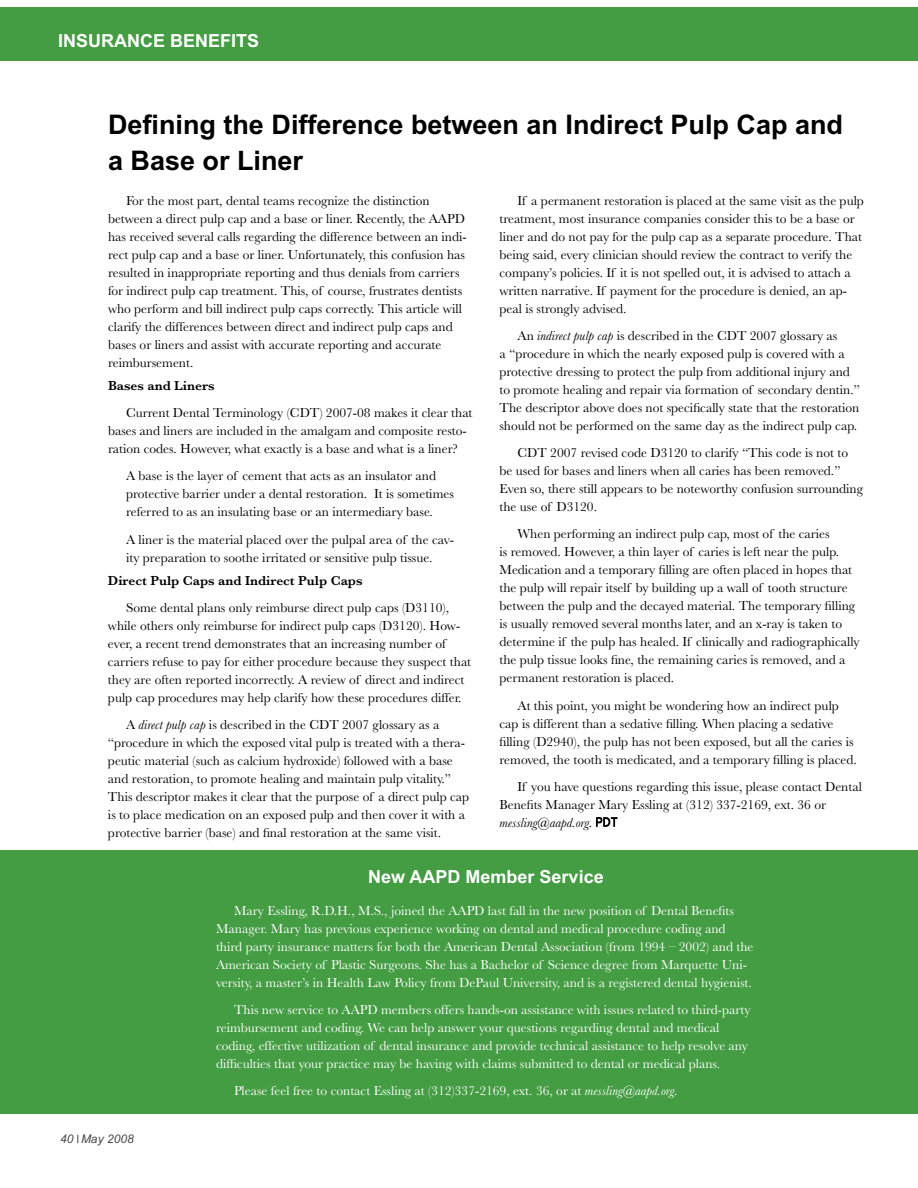
<style>
.page{position:relative;width:918px;height:1188px;background:#fff}
.page>*{position:absolute;margin:0;border:0;box-sizing:border-box;transform-origin:0 0}
.t1{font:700 27px/36px "Arial";color:#000}
.t2{font:700 18px "Arial";color:#fff}
.t3{font:13.5px/18px "Baskerville";color:#000}
.t4{font:13.5px/18px "Baskerville";color:#fff}
.t5{font:600 13.5px "Baskerville";color:#000}
.t6{font:italic 13.5px "Baskerville";color:#000}
.t7{font:italic 12px "Arial";color:#484848}
.s1{font-style:italic}
</style>
<div class="page">
<div style="left:0;top:7px;width:918px;height:54px;background:#449c43"></div>
<div style="left:0;top:851px;width:918px;height:263px;background:#449c43"></div>
<svg style="left:596px;top:817px;width:21px;height:10px"></svg>
<h2 class="t2" style="left:58px;top:34px;width:203px">INSURANCE BENEFITS</h2>
<h1 class="t1" style="left:108px;top:110px;width:737px">Defining the Difference between an Indirect Pulp Cap and a Base or Liner</h1>
<p class="t3" style="left:108px;top:193px;width:360px;text-indent:18px">For the most part, dental teams recognize the distinction between a direct pulp cap and a base or liner. Recently, the AAPD has received several calls regarding the difference between an indi&shy;rect pulp cap and a base or liner. Unfortunately, this confusion has resulted in inappropriate reporting and thus denials from carriers for indirect pulp cap treatment. This, of course, frustrates dentists who perform and bill indirect pulp caps correctly. This article will clarify the differences between direct and indirect pulp caps and bases or liners and assist with accurate reporting and accurate reimbursement.</p>
<p class="t5" style="left:108px;top:378px;width:108px">Bases and Liners</p>
<p class="t3" style="left:108px;top:405px;width:366px;text-indent:18px">Current Dental Terminology (CDT) 2007-08 makes it clear that bases and liners are included in the amalgam and composite resto&shy;ration codes. However, what exactly is a base and what is a liner?</p>
<p class="t3" style="left:126px;top:469px;width:329px">A base is the layer of cement that acts as an insulator and protective barrier under a dental restoration. It is sometimes referred to as an insulating base or an intermediary base.</p>
<p class="t3" style="left:126px;top:532px;width:330px">A liner is the material placed over the pulpal area of the cav&shy;ity preparation to soothe irritated or sensitive pulp tissue.</p>
<p class="t5" style="left:108px;top:572px;width:256px">Direct Pulp Caps and Indirect Pulp Caps</p>
<p class="t3" style="left:108px;top:600px;width:365px;text-indent:18px">Some dental plans only reimburse direct pulp caps (D3110), while others only reimburse for indirect pulp caps (D3120). How&shy;ever, a recent trend demonstrates that an increasing number of carriers refuse to pay for either procedure because they suspect that they are often reported incorrectly. A review of direct and indirect pulp cap procedures may help clarify how these procedures differ.</p>
<p class="t3" style="left:108px;top:717px;width:363px;text-indent:18px">A <span class="s1">direct pulp cap</span> is described in the CDT 2007 glossary as a “procedure in which the exposed vital pulp is treated with a thera&shy;peutic material (such as calcium hydroxide) followed with a base and restoration, to promote healing and maintain pulp vitality.” This descriptor makes it clear that the purpose of a direct pulp cap is to place medication on an exposed pulp and then cover it with a protective barrier (base) and final restoration at the same visit.</p>
<p class="t3" style="left:499px;top:193px;width:366px;text-indent:18px">If a permanent restoration is placed at the same visit as the pulp treatment, most insurance companies consider this to be a base or liner and do not pay for the pulp cap as a separate procedure. That being said, every clinician should review the contract to verify the company’s policies. If it is not spelled out, it is advised to attach a written narrative. If payment for the procedure is denied, an ap&shy;peal is strongly advised.</p>
<p class="t3" style="left:499px;top:328px;width:362px;text-indent:18px">An <span class="s1">indirect pulp cap</span> is described in the CDT 2007 glossary as<br>a “procedure in which the nearly exposed pulp is covered with a protective dressing to protect the pulp from additional injury and to promote healing and repair via formation of secondary dentin.” The descriptor above does not specifically state that the restoration should not be performed on the same day as the indirect pulp cap.</p>
<p class="t3" style="left:499px;top:445px;width:365px;text-indent:18px">CDT 2007 revised code D3120 to clarify “This code is not to be used for bases and liners when all caries has been removed.” Even so, there still appears to be noteworthy confusion surrounding the use of D3120.</p>
<p class="t3" style="left:499px;top:527px;width:362px;text-indent:18px">When performing an indirect pulp cap, most of the caries<br>is removed. However, a thin layer of caries is left near the pulp.<br>Medication and a temporary filling are often placed in hopes that the pulp will repair itself by building up a wall of tooth structure between the pulp and the decayed material. The temporary filling is usually removed several months later, and an x-ray is taken to determine if the pulp has healed. If clinically and radiographically the pulp tissue looks fine, the remaining caries is removed, and a permanent restoration is placed.</p>
<p class="t3" style="left:499px;top:698px;width:359px;text-indent:18px">At this point, you might be wondering how an indirect pulp cap is different than a sedative filling. When placing a sedative filling (D2940), the pulp has not been exposed, but all the caries is removed, the tooth is medicated, and a temporary filling is placed.</p>
<p class="t3" style="left:499px;top:779px;width:364px;text-indent:18px">If you have questions regarding this issue, please contact Dental<br>Benefits Manager Mary Essling at (312) 337-2169, ext. 36 or</p>
<p class="t6" style="left:499px;top:818px;width:95px">messling@aapd.org.</p>
<h2 class="t2" style="left:368px;top:870px;width:237px">New AAPD Member Service</h2>
<p class="t4" style="left:216px;top:903px;width:539px;text-indent:18px">Mary Essling, R.D.H., M.S., joined the AAPD last fall in the new position of Dental Benefits Manager. Mary has previous experience working on dental and medical procedure coding and third party insurance matters for both the American Dental Association (from 1994 – 2002) and the American Society of Plastic Surgeons. She has a Bachelor of Science degree from Marquette Uni&shy;versity, a master’s in Health Law Policy from DePaul University, and is a registered dental hygienist.</p>
<p class="t4" style="left:216px;top:1002px;width:536px;text-indent:18px">This new service to AAPD members offers hands-on assistance with issues related to third-party reimbursement and coding. We can help answer your questions regarding dental and medical coding, effective utilization of dental insurance and provide technical assistance to help resolve any difficulties that your practice may be having with claims submitted to dental or medical plans.</p>
<p class="t4" style="left:234px;top:1084px;width:445px">Please feel free to contact Essling at (312)337-2169, ext. 36, or at <span class="s1">messling@aapd.org.</span></p>
<p class="t7" style="left:60px;top:1132px;width:15px">40</p>
<p class="t7" style="left:81px;top:1132px;width:54px">May 2008</p>
</div>
